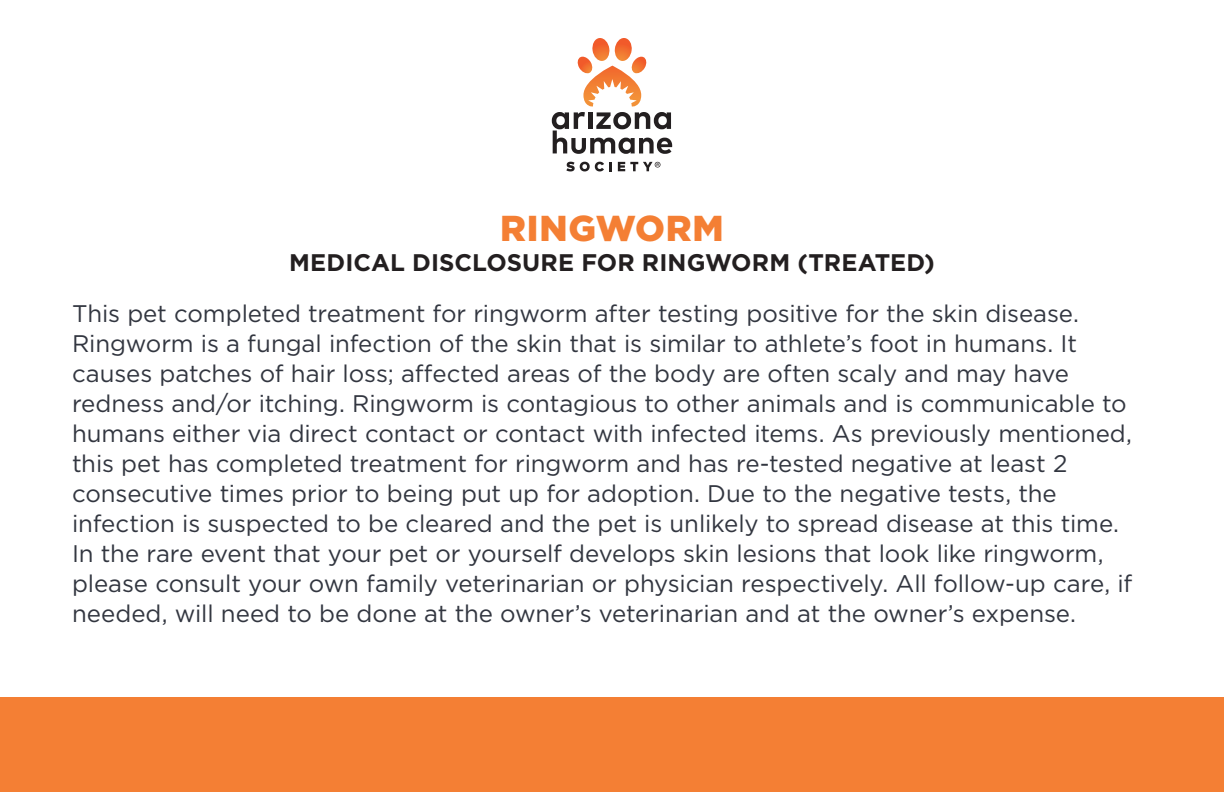
<style>
.page{position:relative;width:1224px;height:792px;background:#fff}
.page>*{position:absolute;margin:0;border:0;box-sizing:border-box;transform-origin:0 0}
.t1{font:900 36px "Gotham";letter-spacing:.02em;color:#f47f34}
.t2{font:24px/30px "Gotham";letter-spacing:-.005em;color:#323640}
.t3{font:700 24px "Gotham";letter-spacing:.005em;color:#231f20}
</style>
<div class="page">
<svg style="left:552px;top:38px;width:120px;height:116px"></svg>
<svg style="left:566px;top:162px;width:46px;height:9px"></svg>
<svg style="left:618px;top:162px;width:43px;height:9px"></svg>
<div style="left:0;top:698px;width:1224px;height:94px;background:#f47f34"></div>
<p class="t1" style="left:500px;top:203px;width:225px">RINGWORM</p>
<p class="t3" style="left:289px;top:247px;width:647px">MEDICAL DISCLOSURE FOR RINGWORM (TREATED)</p>
<p class="t2" style="left:72px;top:298px;width:1062px">This pet completed treatment for ringworm after testing positive for the skin disease.<br>Ringworm is a fungal infection of the skin that is similar to athlete’s foot in humans. It causes patches of hair loss; affected areas of the body are often scaly and may have redness and/or itching. Ringworm is contagious to other animals and is communicable to humans either via direct contact or contact with infected items. As previously mentioned, this pet has completed treatment for ringworm and has re-tested negative at least 2 consecutive times prior to being put up for adoption. Due to the negative tests, the infection is suspected to be cleared and the pet is unlikely to spread disease at this time.<br>In the rare event that your pet or yourself develops skin lesions that look like ringworm, please consult your own family veterinarian or physician respectively. All follow-up care, if needed, will need to be done at the owner’s veterinarian and at the owner’s expense.</p>
</div>
